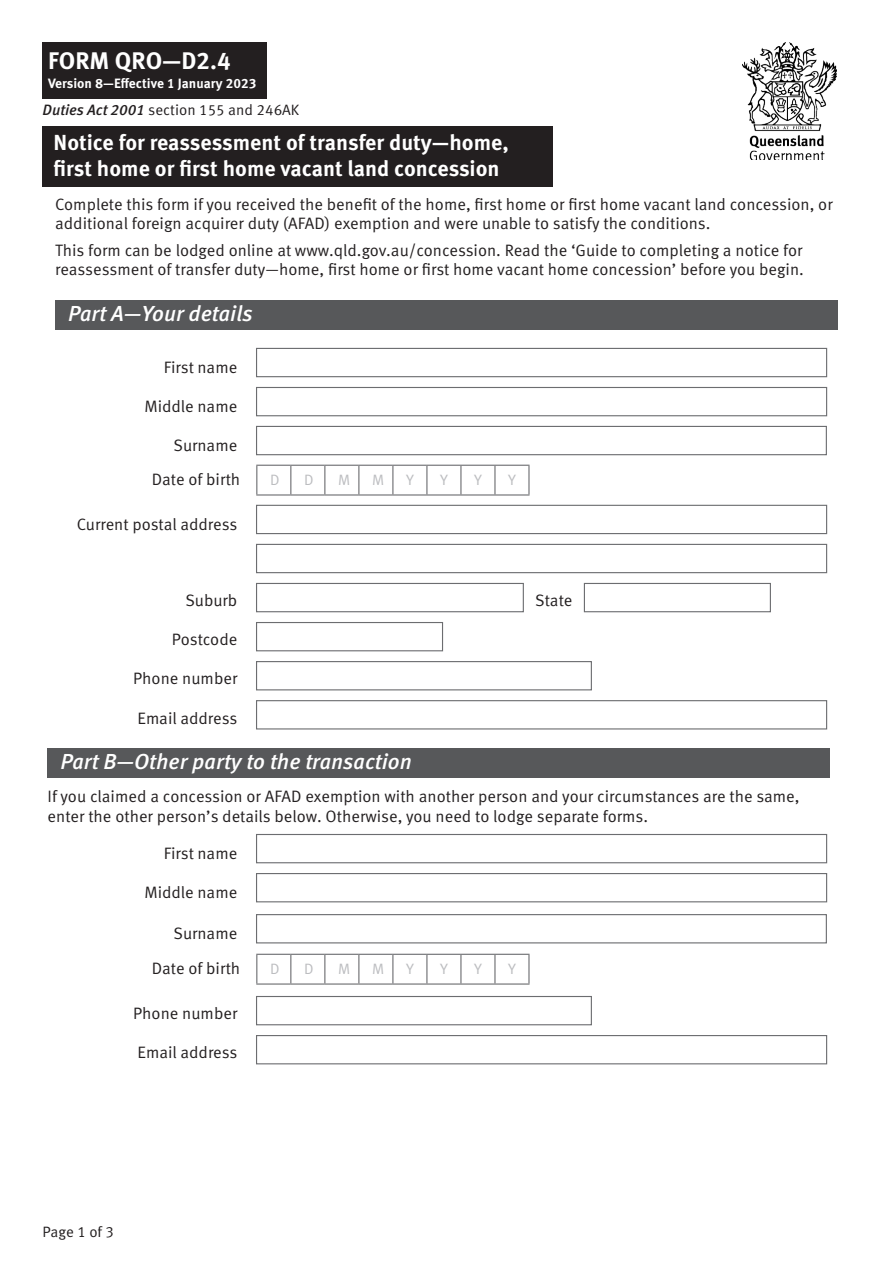
<style>
.page{position:relative;width:893px;height:1263px;background:#fff}
.page>*{position:absolute;margin:0;border:0;box-sizing:border-box;transform-origin:0 0}
.Form_Head{font:700 24px "Meta Pro";color:#fff}
.Heading{font:700 21.75px/26.1px "Meta Pro";color:#fff}
.Text_Heading{font:italic 500 21.75px "Meta Pro";color:#fff}
.Text_Heading-2{font:16.5px/18.8px "Meta Pro";color:#231f20}
.Form_text{font:16.5px "Meta Pro";color:#231f20}
.Italic{font:15px "Meta Pro";color:#231f20}
._02_Body_2{font:15px "Meta Pro";color:#bcbdc0}
.Form_text-2{font:15px "Meta Pro";letter-spacing:-.005em;color:#231f20}
.Form_Head-2{font:700 13.5px "Meta Pro";color:#fff}
.s1{font-weight:500;font-style:italic}
</style>
<div class="page">
<div style="left:43px;top:43px;width:224px;height:56px;background:#231f20"></div>
<div style="left:42px;top:127px;width:511px;height:60px;background:#231f20"></div>
<img style="left:742px;top:43px;width:94px;height:117px">
<div style="left:55px;top:300px;width:783px;height:30px;background:#57585a"></div>
<div style="left:256px;top:348px;width:571px;height:29px;background:#fff;border:1px solid #6c6d70"></div>
<div style="left:256px;top:387px;width:571px;height:29px;background:#fff;border:1px solid #6c6d70"></div>
<div style="left:256px;top:426px;width:571px;height:29px;background:#fff;border:1px solid #6c6d70"></div>
<hr style="left:528px;top:466px;width:2px;height:28px;background:#6c6d70">
<hr style="left:495px;top:465px;width:35px;height:1px;background:#6c6d70">
<hr style="left:495px;top:494px;width:35px;height:1px;background:#6c6d70">
<svg style="left:256px;top:465px;width:273px;height:30px"></svg>
<div style="left:256px;top:505px;width:571px;height:29px;background:#fff;border:1px solid #6c6d70"></div>
<div style="left:256px;top:544px;width:571px;height:29px;background:#fff;border:1px solid #6c6d70"></div>
<div style="left:256px;top:583px;width:268px;height:29px;background:#fff;border:1px solid #6c6d70"></div>
<div style="left:584px;top:583px;width:187px;height:29px;background:#fff;border:1px solid #6c6d70"></div>
<div style="left:256px;top:622px;width:187px;height:29px;background:#fff;border:1px solid #6c6d70"></div>
<div style="left:256px;top:661px;width:336px;height:29px;background:#fff;border:1px solid #6c6d70"></div>
<div style="left:256px;top:700px;width:571px;height:29px;background:#fff;border:1px solid #6c6d70"></div>
<div style="left:48px;top:748px;width:782px;height:30px;background:#57585a"></div>
<div style="left:256px;top:834px;width:571px;height:29px;background:#fff;border:1px solid #6c6d70"></div>
<div style="left:256px;top:873px;width:571px;height:29px;background:#fff;border:1px solid #6c6d70"></div>
<div style="left:256px;top:914px;width:571px;height:29px;background:#fff;border:1px solid #6c6d70"></div>
<hr style="left:528px;top:955px;width:2px;height:28px;background:#6c6d70">
<hr style="left:495px;top:954px;width:35px;height:1px;background:#6c6d70">
<hr style="left:495px;top:983px;width:35px;height:1px;background:#6c6d70">
<svg style="left:256px;top:954px;width:273px;height:30px"></svg>
<div style="left:256px;top:996px;width:336px;height:29px;background:#fff;border:1px solid #6c6d70"></div>
<div style="left:256px;top:1035px;width:571px;height:29px;background:#fff;border:1px solid #6c6d70"></div>
<p class="Form_Head" style="left:48px;top:46px;width:184px">FORM QRO—D2.4</p>
<p class="Form_Head-2" style="left:48px;top:75px;width:210px">Version 8—Effective 1 January 2023</p>
<p class="Italic" style="left:43px;top:100px;width:258px"><span class="s1">Duties Act 2001</span> section 155 and 246AK</p>
<p class="Heading" style="left:54px;top:130px;width:457px">Notice for reassessment of transfer duty—home, first home or first home vacant land concession</p>
<p class="Text_Heading-2" style="left:55px;top:195px;width:779px">Complete this form if you received the benefit of the home, first home or first home vacant land concession, or additional foreign acquirer duty (AFAD) exemption and were unable to satisfy the conditions.</p>
<p class="Text_Heading-2" style="left:55px;top:241px;width:750px">This form can be lodged online at www.qld.gov.au/concession. Read the ‘Guide to completing a notice for reassessment of transfer duty—home, first home or first home vacant home concession’ before you begin.</p>
<p class="Text_Heading" style="left:68px;top:299px;width:186px">Part A—Your details</p>
<p class="Text_Heading-2" style="left:164px;top:358px;width:75px">First name</p>
<p class="Text_Heading-2" style="left:144px;top:397px;width:95px">Middle name</p>
<p class="Text_Heading-2" style="left:174px;top:436px;width:65px">Surname</p>
<p class="Form_text" style="left:152px;top:469px;width:90px">Date of birth</p>
<p class="_02_Body_2" style="left:270px;top:470px;width:11px">D</p>
<p class="_02_Body_2" style="left:304px;top:470px;width:11px">D</p>
<p class="_02_Body_2" style="left:338px;top:470px;width:14px">M</p>
<p class="_02_Body_2" style="left:372px;top:470px;width:14px">M</p>
<p class="_02_Body_2" style="left:406px;top:470px;width:9px">Y</p>
<p class="_02_Body_2" style="left:440px;top:470px;width:9px">Y</p>
<p class="_02_Body_2" style="left:474px;top:470px;width:9px">Y</p>
<p class="_02_Body_2" style="left:508px;top:470px;width:9px">Y</p>
<p class="Text_Heading-2" style="left:77px;top:515px;width:162px">Current postal address</p>
<p class="Text_Heading-2" style="left:185px;top:592px;width:53px">Suburb</p>
<p class="Text_Heading-2" style="left:535px;top:592px;width:39px">State</p>
<p class="Text_Heading-2" style="left:172px;top:631px;width:67px">Postcode</p>
<p class="Text_Heading-2" style="left:133px;top:670px;width:106px">Phone number</p>
<p class="Text_Heading-2" style="left:137px;top:709px;width:101px">Email address</p>
<p class="Text_Heading" style="left:60px;top:748px;width:353px">Part B—Other party to the transaction</p>
<p class="Text_Heading-2" style="left:48px;top:787px;width:753px;line-height:19.8px">If you claimed a concession or AFAD exemption with another person and your circumstances are the same, enter the other person’s details below. Otherwise, you need to lodge separate forms.</p>
<p class="Text_Heading-2" style="left:164px;top:844px;width:75px">First name</p>
<p class="Text_Heading-2" style="left:144px;top:883px;width:95px">Middle name</p>
<p class="Text_Heading-2" style="left:174px;top:924px;width:65px">Surname</p>
<p class="Form_text" style="left:152px;top:958px;width:90px">Date of birth</p>
<p class="_02_Body_2" style="left:270px;top:959px;width:11px">D</p>
<p class="_02_Body_2" style="left:304px;top:959px;width:11px">D</p>
<p class="_02_Body_2" style="left:338px;top:959px;width:14px">M</p>
<p class="_02_Body_2" style="left:372px;top:959px;width:14px">M</p>
<p class="_02_Body_2" style="left:406px;top:959px;width:9px">Y</p>
<p class="_02_Body_2" style="left:440px;top:959px;width:9px">Y</p>
<p class="_02_Body_2" style="left:474px;top:959px;width:9px">Y</p>
<p class="_02_Body_2" style="left:508px;top:959px;width:9px">Y</p>
<p class="Text_Heading-2" style="left:133px;top:1005px;width:106px">Phone number</p>
<p class="Text_Heading-2" style="left:138px;top:1044px;width:101px">Email address</p>
<p class="Form_text-2" style="left:43px;top:1222px;width:73px">Page 1 of 3</p>
</div>
